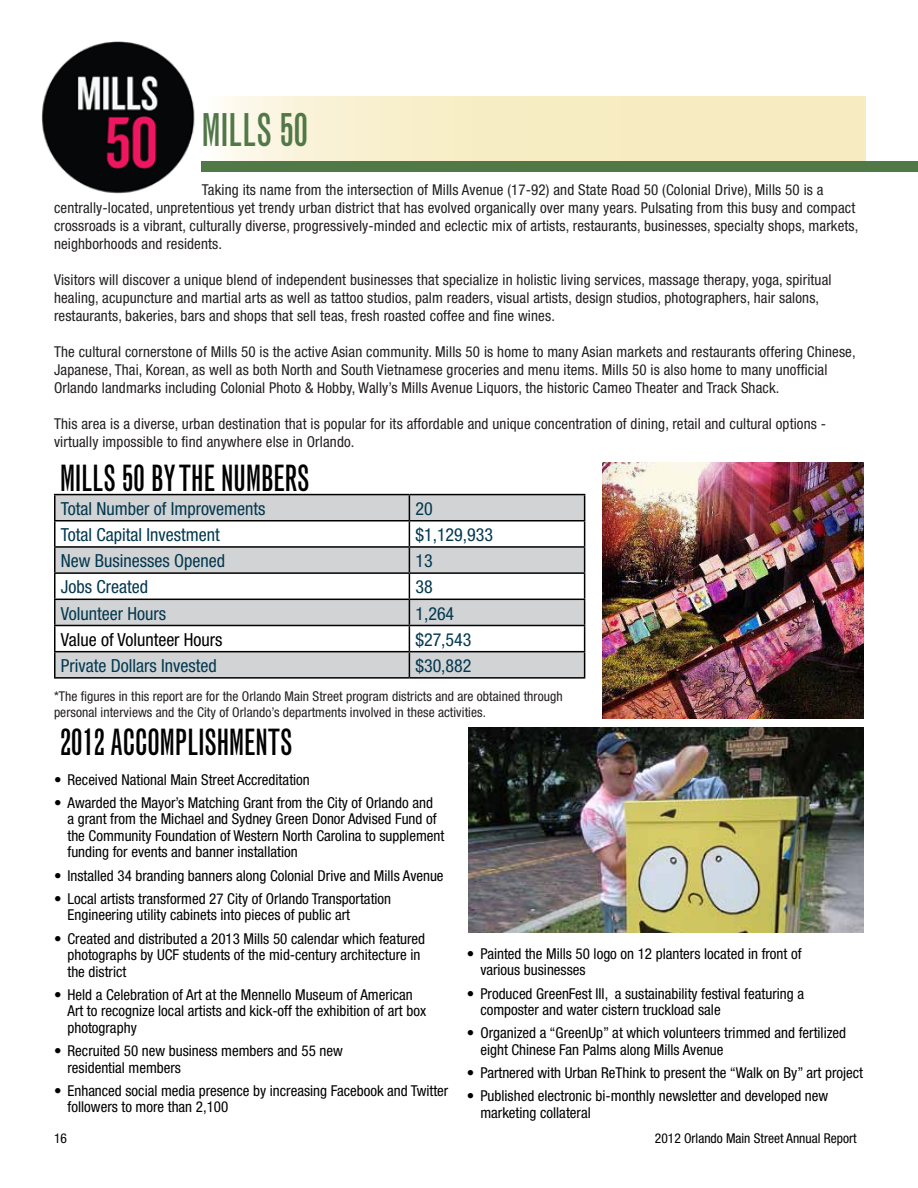
<style>
.page{position:relative;width:918px;height:1188px;background:#fff}
.page>*{position:absolute;margin:0;border:0;box-sizing:border-box;transform-origin:0 0}
.t1{font:extra-condensed 45px "Grotesque";color:#517847}
.t2{font:extra-condensed 36px "Grotesque";color:#000}
.t3{font:condensed 18px "Helvetica Neue";color:#03384f}
.t4{font:condensed 18px "Helvetica Neue";color:#000}
.t5{font:condensed 15px/18px "Helvetica Neue";letter-spacing:.01em;color:#231f20}
.t6{font:condensed 15px/16.5px "Helvetica Neue";color:#000}
.t7{font:condensed 13.5px/16.2px "Helvetica Neue";letter-spacing:.005em;color:#231f20}
.t8{font:condensed 13.5px "Helvetica Neue";color:#000}
</style>
<div class="page">
<svg style="left:221px;top:97px;width:645px;height:64px;background:#f7eec9"></svg>
<img style="left:41px;top:41px;width:161px;height:153px">
<svg style="left:56px;top:495px;width:528px;height:182px;fill:#d1d3d4"></svg>
<hr style="left:54px;top:495px;width:2px;height:25px;background:#000">
<hr style="left:54px;top:522px;width:2px;height:24px;background:#000">
<hr style="left:54px;top:548px;width:2px;height:24px;background:#000">
<hr style="left:54px;top:574px;width:2px;height:25px;background:#000">
<hr style="left:54px;top:600px;width:2px;height:25px;background:#000">
<hr style="left:54px;top:626px;width:2px;height:25px;background:#000">
<hr style="left:54px;top:652px;width:2px;height:25px;background:#000">
<hr style="left:54px;top:494px;width:355px;height:1px;background:#000">
<hr style="left:409px;top:494px;width:176px;height:1px;background:#000">
<svg style="left:409px;top:495px;width:1px;height:182px"></svg>
<svg style="left:584px;top:495px;width:1px;height:182px"></svg>
<hr style="left:54px;top:520px;width:355px;height:2px;background:#000">
<hr style="left:409px;top:520px;width:176px;height:2px;background:#000">
<hr style="left:54px;top:546px;width:355px;height:2px;background:#000">
<hr style="left:409px;top:546px;width:176px;height:2px;background:#000">
<hr style="left:54px;top:572px;width:355px;height:2px;background:#000">
<hr style="left:409px;top:572px;width:176px;height:2px;background:#000">
<hr style="left:54px;top:599px;width:355px;height:1px;background:#000">
<hr style="left:409px;top:599px;width:176px;height:1px;background:#000">
<hr style="left:54px;top:625px;width:355px;height:1px;background:#000">
<hr style="left:409px;top:625px;width:176px;height:1px;background:#000">
<hr style="left:54px;top:651px;width:355px;height:1px;background:#000">
<hr style="left:409px;top:651px;width:176px;height:1px;background:#000">
<hr style="left:54px;top:677px;width:355px;height:2px;background:#000">
<hr style="left:409px;top:677px;width:176px;height:2px;background:#000">
<img style="left:603px;top:463px;width:261px;height:255px">
<img style="left:468px;top:728px;width:396px;height:205px">
<div style="left:202px;top:161px;width:716px;height:11px;background:#517847"></div>
<h1 class="t1" style="left:202px;top:103px;width:107px">Mills 50</h1>
<p class="t5" style="left:54px;top:181px;width:806px;text-indent:148px">Taking its name from the intersection of Mills Avenue (17-92) and State Road 50 (Colonial Drive), Mills 50 is a centrally-located, unpretentious yet trendy urban district that has evolved organically over many years. Pulsating from this busy and compact crossroads is a vibrant, culturally diverse, progressively-minded and eclectic mix of artists, restaurants, businesses, specialty shops, markets, neighborhoods and residents.</p>
<p class="t5" style="left:54px;top:271px;width:779px">Visitors will discover a unique blend of independent businesses that specialize in holistic living services, massage therapy, yoga, spiritual healing, acupuncture and martial arts as well as tattoo studios, palm readers, visual artists, design studios, photographers, hair salons, restaurants, bakeries, bars and shops that sell teas, fresh roasted coffee and fine wines.</p>
<p class="t5" style="left:54px;top:343px;width:803px">The cultural cornerstone of Mills 50 is the active Asian community. Mills 50 is home to many Asian markets and restaurants offering Chinese,<br>Japanese, Thai, Korean, as well as both North and South Vietnamese groceries and menu items. Mills 50 is also home to many unofficial<br>Orlando landmarks including Colonial Photo &amp; Hobby, Wally’s Mills Avenue Liquors, the historic Cameo Theater and Track Shack.</p>
<p class="t5" style="left:54px;top:415px;width:774px">This area is a diverse, urban destination that is popular for its affordable and unique concentration of dining, retail and cultural options - virtually impossible to find anywhere else in Orlando.</p>
<h2 class="t2" style="left:60px;top:457px;width:251px">Mills 50 BY THE NUMBERS</h2>
<p class="t3" style="left:61px;top:498px;width:206px">Total Number of Improvements</p>
<p class="t3" style="left:415px;top:498px;width:19px">20</p>
<p class="t3" style="left:61px;top:524px;width:161px">Total Capital Investment</p>
<p class="t3" style="left:415px;top:524px;width:79px">$1,129,933</p>
<p class="t3" style="left:61px;top:550px;width:166px">New Businesses Opened</p>
<p class="t3" style="left:415px;top:550px;width:19px">13</p>
<p class="t3" style="left:61px;top:577px;width:89px">Jobs Created</p>
<p class="t3" style="left:415px;top:577px;width:19px">38</p>
<p class="t3" style="left:61px;top:603px;width:107px">Volunteer Hours</p>
<p class="t3" style="left:415px;top:603px;width:40px">1,264</p>
<p class="t4" style="left:61px;top:629px;width:163px">Value of Volunteer Hours</p>
<p class="t3" style="left:415px;top:629px;width:58px">$27,543</p>
<p class="t3" style="left:61px;top:655px;width:158px">Private Dollars Invested</p>
<p class="t3" style="left:415px;top:655px;width:58px">$30,882</p>
<p class="t7" style="left:54px;top:688px;width:510px">*The figures in this report are for the Orlando Main Street program districts and are obtained through personal interviews and the City of Orlando’s departments involved in these activities.</p>
<h2 class="t2" style="left:60px;top:720px;width:234px">2012 ACCOMPLISHMENTS</h2>
<p class="t6" style="left:54px;top:771px;width:257px">• Received National Main Street Accreditation</p>
<p class="t6" style="left:68px;top:794px;width:378px;text-indent:-14px">• Awarded the Mayor’s Matching Grant from the City of Orlando and<br>a grant from the Michael and Sydney Green Donor Advised Fund of the Community Foundation of Western North Carolina to supplement funding for events and banner installation</p>
<p class="t6" style="left:54px;top:867px;width:391px">• Installed 34 branding banners along Colonial Drive and Mills Avenue</p>
<p class="t6" style="left:68px;top:890px;width:325px;text-indent:-14px">• Local artists transformed 27 City of Orlando Transportation<br>Engineering utility cabinets into pieces of public art</p>
<p class="t6" style="left:68px;top:930px;width:359px;text-indent:-14px">• Created and distributed a 2013 Mills 50 calendar which featured photographs by UCF students of the mid-century architecture in the district</p>
<p class="t6" style="left:68px;top:986px;width:360px;text-indent:-14px">• Held a Celebration of Art at the Mennello Museum of American<br>Art to recognize local artists and kick-off the exhibition of art box photography</p>
<p class="t6" style="left:68px;top:1042px;width:277px;text-indent:-14px">• Recruited 50 new business members and 55 new residential members</p>
<p class="t6" style="left:68px;top:1082px;width:382px;text-indent:-14px">• Enhanced social media presence by increasing Facebook and Twitter followers to more than 2,100</p>
<p class="t6" style="left:480px;top:945px;width:323px;text-indent:-13px">• Painted the Mills 50 logo on 12 planters located in front of various businesses</p>
<p class="t6" style="left:480px;top:985px;width:325px;text-indent:-13px">• Produced GreenFest III, a sustainability festival featuring a composter and water cistern truckload sale</p>
<p class="t6" style="left:480px;top:1025px;width:367px;text-indent:-13px">• Organized a “GreenUp” at which volunteers trimmed and fertilized eight Chinese Fan Palms along Mills Avenue</p>
<p class="t6" style="left:467px;top:1065px;width:398px">• Partnered with Urban ReThink to present the “Walk on By” art project</p>
<p class="t6" style="left:480px;top:1088px;width:349px;text-indent:-13px">• Published electronic bi-monthly newsletter and developed new marketing collateral</p>
<p class="t8" style="left:54px;top:1130px;width:14px">16</p>
<p class="t8" style="left:655px;top:1130px;width:203px">2012 Orlando Main Street Annual Report</p>
</div>
